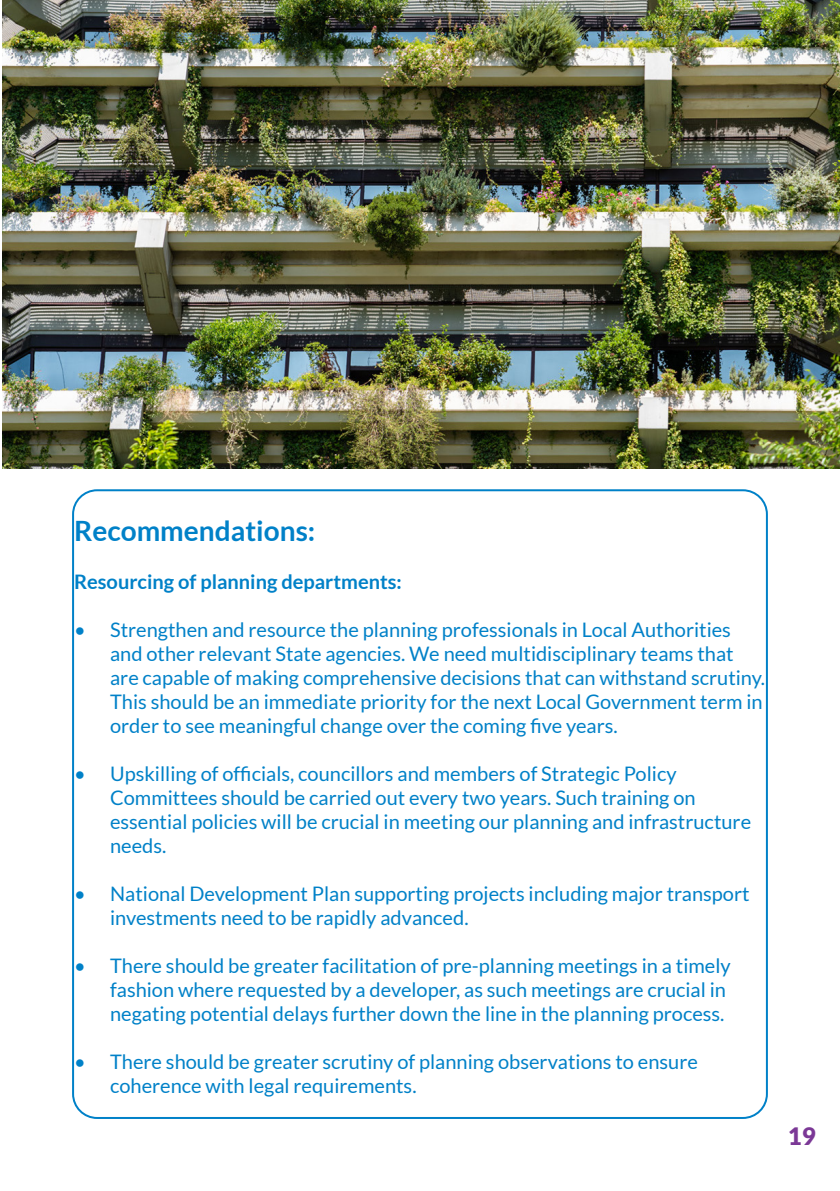
<style>
.page{position:relative;width:840px;height:1191px;background:#fff}
.page>*{position:absolute;margin:0;border:0;box-sizing:border-box;transform-origin:0 0}
.t1{font:700 28px "Lato";color:#0081c8}
.t2{font:900 24px "Lato";color:#7b3896}
.t3{font:20px/24px "Lato";color:#0081c8}
.t4{font:700 20px "Lato";color:#0081c8}
</style>
<div class="page">
<img style="left:2px;top:0;width:837px;height:468px">
<p class="t1" style="left:74px;top:515px;width:243px">Recommendations:</p>
<p class="t4" style="left:74px;top:570px;width:329px">Resourcing of planning departments:</p>
<p class="t3" style="left:110px;top:617px;width:656px;text-indent:-36px">• Strengthen and resource the planning professionals in Local Authorities and other relevant State agencies. We need multidisciplinary teams that are capable of making comprehensive decisions that can withstand scrutiny.<br>This should be an immediate priority for the next Local Government term in order to see meaningful change over the coming five years.</p>
<p class="t3" style="left:110px;top:761px;width:642px;text-indent:-36px">• Upskilling of officials, councillors and members of Strategic Policy Committees should be carried out every two years. Such training on essential policies will be crucial in meeting our planning and infrastructure needs.</p>
<p class="t3" style="left:110px;top:881px;width:640px;text-indent:-36px">• National Development Plan supporting projects including major transport investments need to be rapidly advanced.</p>
<p class="t3" style="left:110px;top:953px;width:622px;text-indent:-36px">• There should be greater facilitation of pre-planning meetings in a timely fashion where requested by a developer, as such meetings are crucial in negating potential delays further down the line in the planning process.</p>
<p class="t3" style="left:110px;top:1049px;width:589px;text-indent:-36px">• There should be greater scrutiny of planning observations to ensure coherence with legal requirements.</p>
<p class="t2" style="left:787px;top:1122px;width:29px">19</p>
</div>
